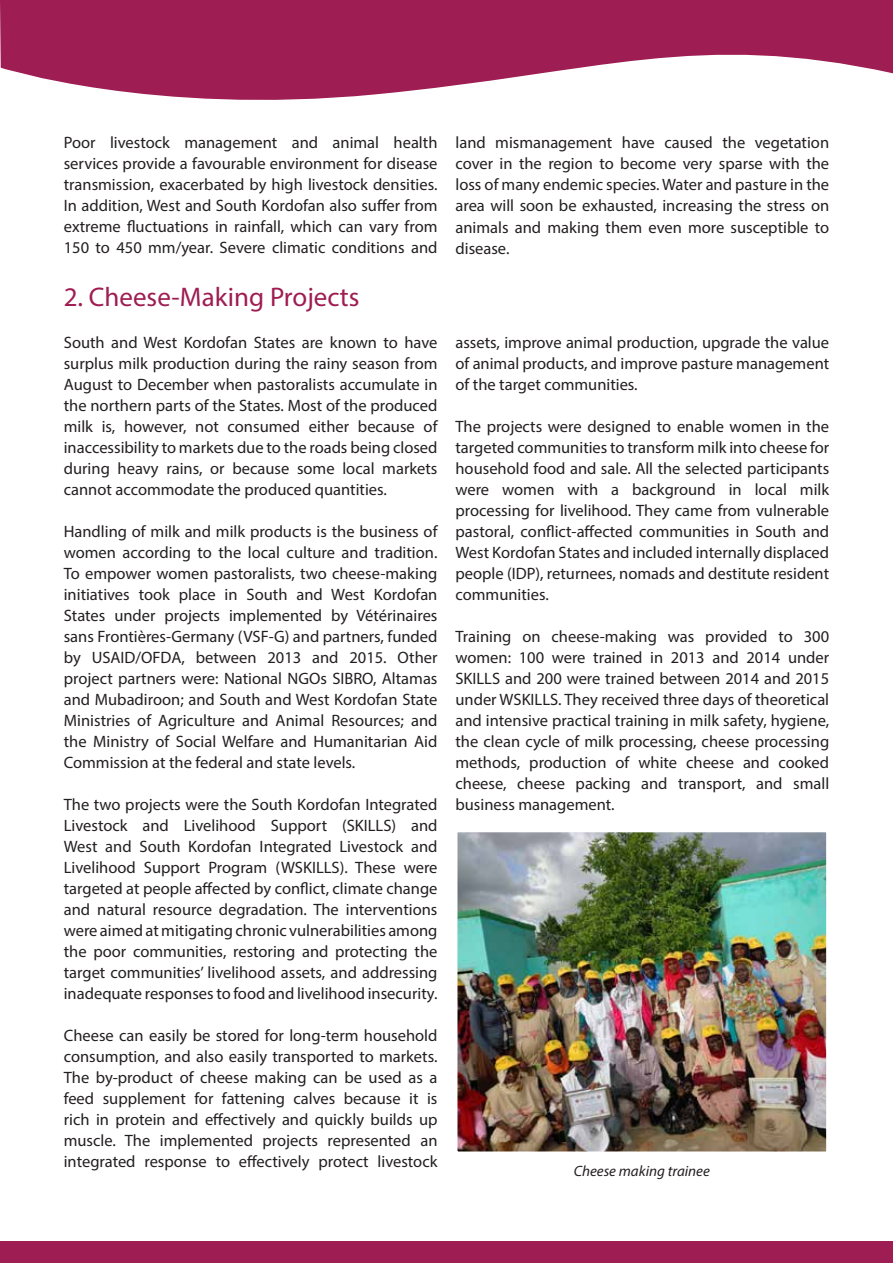
<style>
.page{position:relative;width:893px;height:1263px;background:#fff}
.page>*{position:absolute;margin:0;border:0;box-sizing:border-box;transform-origin:0 0}
.t1{font:27px "Myriad Pro";color:#9e1d52}
.t2{font:16.5px/21px "Myriad Pro";color:#231f20;text-align:justify}
.t3{font:italic 15px "Myriad Pro";color:#231f20}
</style>
<div class="page">
<svg style="left:0;top:0;width:893px;height:100px;fill:#9e1d52"></svg>
<div style="left:0;top:1242px;width:893px;height:21px;background:#9e1d52"></div>
<img style="left:458px;top:833px;width:367px;height:317px">
<div style="left:454px;top:829px;width:375px;height:325px;border:3px solid #fff"></div>
<p class="t2" style="left:64px;top:132px;width:375px">Poor livestock management and animal health services provide a favourable environment for disease transmission, exacerbated by high livestock densities.<br>In addition, West and South Kordofan also suffer from extreme fluctuations in rainfall, which can vary from 150 to 450 mm/year. Severe climatic conditions and</p>
<p class="t2" style="left:455px;top:132px;width:375px">land mismanagement have caused the vegetation cover in the region to become very sparse with the loss of many endemic species. Water and pasture in the area will soon be exhausted, increasing the stress on animals and making them even more susceptible to disease.</p>
<h1 class="t1" style="left:64px;top:280px;width:297px">2. Cheese-Making Projects</h1>
<p class="t2" style="left:64px;top:331px;width:375px">South and West Kordofan States are known to have surplus milk production during the rainy season from August to December when pastoralists accumulate in the northern parts of the States. Most of the produced milk is, however, not consumed either because of inaccessibility to markets due to the roads being closed during heavy rains, or because some local markets cannot accommodate the produced quantities.</p>
<p class="t2" style="left:64px;top:520px;width:375px">Handling of milk and milk products is the business of women according to the local culture and tradition.<br>To empower women pastoralists, two cheese-making initiatives took place in South and West Kordofan States under projects implemented by Vétérinaires sans Frontières-Germany (VSF-G) and partners, funded by USAID/OFDA, between 2013 and 2015. Other project partners were: National NGOs SIBRO, Altamas and Mubadiroon; and South and West Kordofan State Ministries of Agriculture and Animal Resources; and the Ministry of Social Welfare and Humanitarian Aid Commission at the federal and state levels.</p>
<p class="t2" style="left:64px;top:793px;width:375px">The two projects were the South Kordofan Integrated Livestock and Livelihood Support (SKILLS) and West and South Kordofan Integrated Livestock and Livelihood Support Program (WSKILLS). These were targeted at people affected by conflict, climate change and natural resource degradation. The interventions were aimed at mitigating chronic vulnerabilities among the poor communities, restoring and protecting the target communities’ livelihood assets, and addressing inadequate responses to food and livelihood insecurity.</p>
<p class="t2" style="left:64px;top:1024px;width:375px">Cheese can easily be stored for long-term household consumption, and also easily transported to markets.<br>The by-product of cheese making can be used as a feed supplement for fattening calves because it is rich in protein and effectively and quickly builds up muscle. The implemented projects represented an integrated response to effectively protect livestock</p>
<p class="t2" style="left:455px;top:331px;width:375px">assets, improve animal production, upgrade the value of animal products, and improve pasture management of the target communities.</p>
<p class="t2" style="left:455px;top:415px;width:375px">The projects were designed to enable women in the targeted communities to transform milk into cheese for household food and sale. All the selected participants were women with a background in local milk processing for livelihood. They came from vulnerable pastoral, conflict-affected communities in South and West Kordofan States and included internally displaced people (IDP), returnees, nomads and destitute resident communities.</p>
<p class="t2" style="left:455px;top:625px;width:375px">Training on cheese-making was provided to 300 women: 100 were trained in 2013 and 2014 under SKILLS and 200 were trained between 2014 and 2015 under WSKILLS. They received three days of theoretical and intensive practical training in milk safety, hygiene, the clean cycle of milk processing, cheese processing methods, production of white cheese and cooked cheese, cheese packing and transport, and small business management.</p>
<p class="t3" style="left:574px;top:1161px;width:138px">Cheese making trainee</p>
</div>
